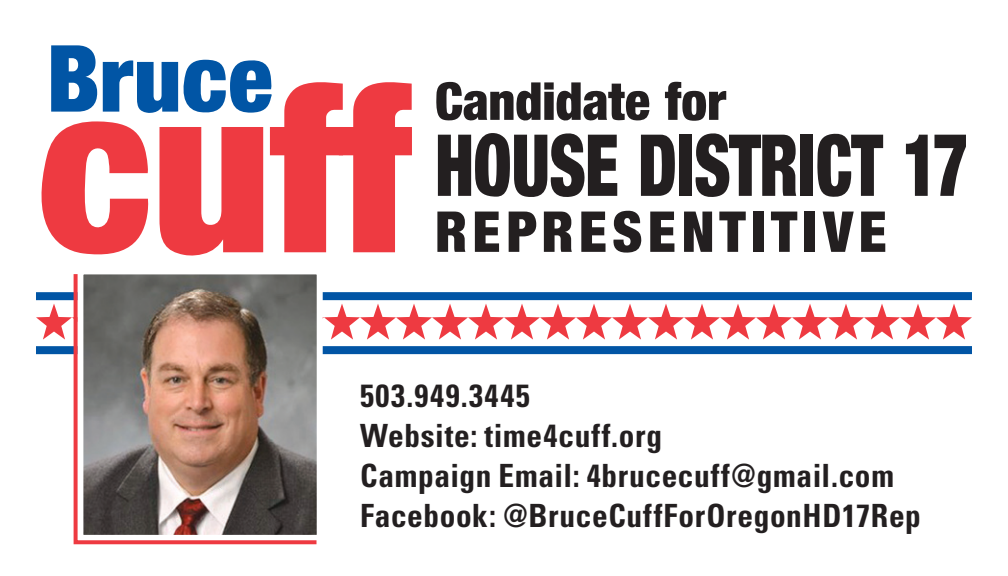
<style>
.page{position:relative;width:1008px;height:576px;background:#fff}
.page>*{position:absolute;margin:0;border:0;box-sizing:border-box;transform-origin:0 0}
.t1{font:232px "Harvest";color:#ee3a41}
.t2{font:92px "Harvest";letter-spacing:.01em;color:#0155a5}
.t3{font:84.8px "Harvest";letter-spacing:-.005em;color:#231f20;scale:.8 1}
.t4{font:56px "Harvest";letter-spacing:.1em;color:#231f20}
.t5{font:52px "Harvest";color:#231f20}
.t6{font:700 condensed 32px "Univers";letter-spacing:.02em;color:#231f20}
.t7{font:700 condensed 32px "Univers";letter-spacing:.055em;color:#231f20}
</style>
<div class="page">
<div style="left:36px;top:292px;width:936px;height:8px;background:#0155a5"></div>
<div style="left:36px;top:346px;width:936px;height:8px;background:#0155a5"></div>
<img style="left:72px;top:274px;width:249px;height:271px">
<svg style="left:36px;top:304px;width:936px;height:36px"></svg>
<p class="t2" style="left:48px;top:34px;width:227px">Bruce</p>
<p class="t1" style="left:38px;top:57px;width:373px">cuff</p>
<p class="t5" style="left:435px;top:76px;width:292px">Candidate for</p>
<p class="t3" style="left:435px;top:125px;width:668px">HOUSE DISTRICT 17</p>
<p class="t4" style="left:435px;top:205px;width:453px">REPRESENTITIVE</p>
<p class="t7" style="left:360px;top:376px;width:171px">503.949.3445</p>
<p class="t6" style="left:360px;top:416px;width:304px">Website: time4cuff.org</p>
<p class="t6" style="left:360px;top:456px;width:535px">Campaign Email: 4brucecuff@gmail.com</p>
<p class="t6" style="left:360px;top:496px;width:562px">Facebook: @BruceCuffForOregonHD17Rep</p>
</div>
